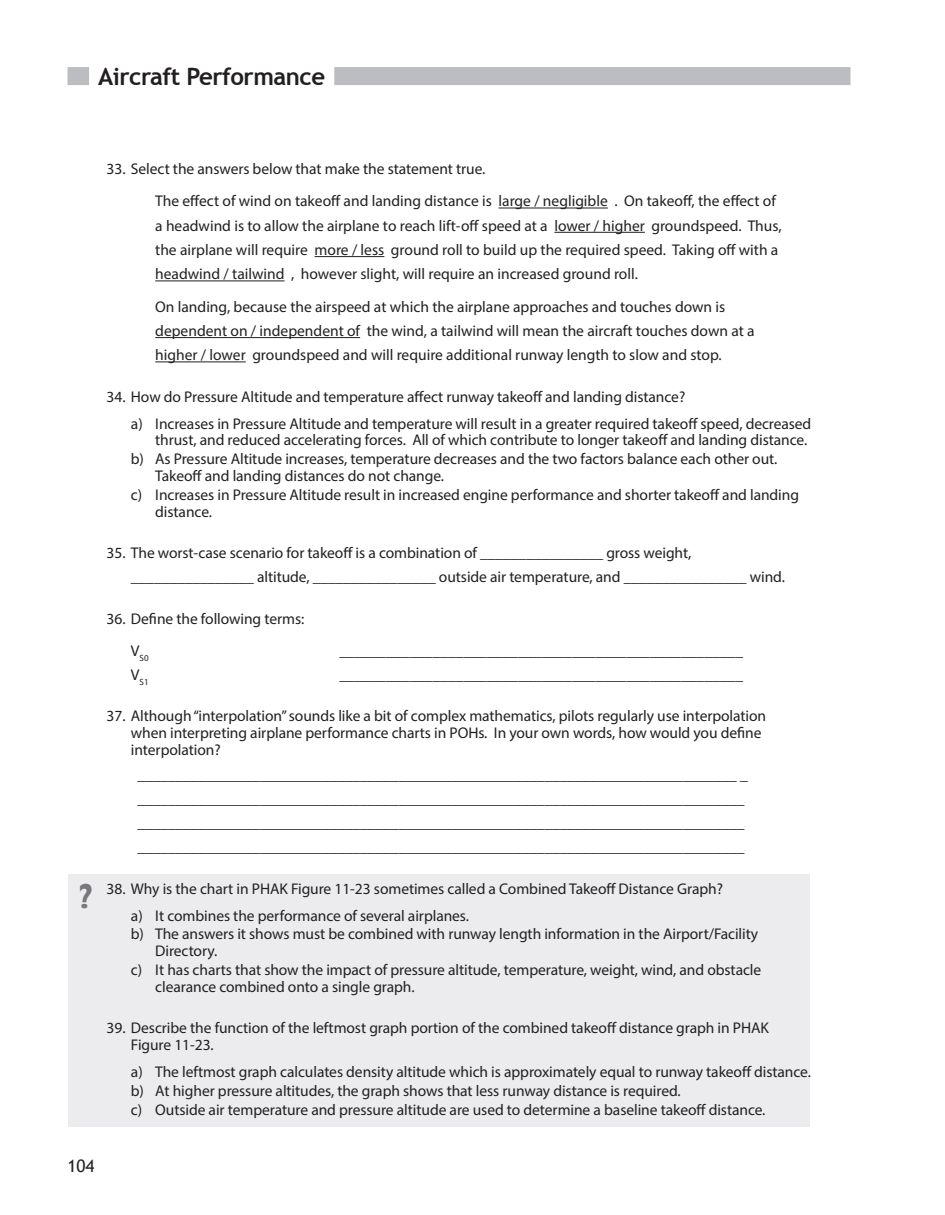
<style>
.page{position:relative;width:945px;height:1215px;background:#fff}
.page>*{position:absolute;margin:0;border:0;box-sizing:border-box;transform-origin:0 0}
.t1{font:700 condensed 33.45px "Antique Olive";color:#76787b}
.t2{font:700 24px "Trebuchet MS";letter-spacing:-.02em;color:#231f20}
.t3{font:17.25px "Trebuchet MS";color:#231f20}
.t4{font:15.6px/24.3px "Myriad Pro";letter-spacing:-.005em;color:#231f20}
.t5{font:9px "Myriad Pro";color:#231f20}
</style>
<div class="page">
<div style="left:68px;top:874px;width:741px;height:252px;background:#ececee"></div>
<hr style="left:499px;top:208px;width:109px;height:1px;background:#231f20">
<hr style="left:554px;top:232px;width:91px;height:1px;background:#231f20">
<hr style="left:315px;top:256px;width:69px;height:1px;background:#231f20">
<hr style="left:155px;top:281px;width:130px;height:1px;background:#231f20">
<hr style="left:155px;top:337px;width:205px;height:1px;background:#231f20">
<hr style="left:155px;top:362px;width:91px;height:1px;background:#231f20">
<div style="left:334px;top:67px;width:516px;height:18px;background:#bcbdc0"></div>
<div style="left:68px;top:67px;width:21px;height:18px;background:#bcbdc0"></div>
<h2 class="t2" style="left:98px;top:62px;width:229px">Aircraft Performance</h2>
<h1 class="t1" style="left:79px;top:878px;width:16px">?</h1>
<p class="t4" style="left:155px;top:152px;width:622px;line-height:32.4px;text-indent:-49px">33. Select the answers below that make the statement true.<br>The effect of wind on takeoff and landing distance is large / negligible . On takeoff, the effect of</p>
<p class="t4" style="left:155px;top:213px;width:628px">a headwind is to allow the airplane to reach lift-off speed at a lower / higher groundspeed. Thus, the airplane will require more / less ground roll to build up the required speed. Taking off with a headwind / tailwind , however slight, will require an increased ground roll.</p>
<p class="t4" style="left:155px;top:294px;width:601px">On landing, because the airspeed at which the airplane approaches and touches down is dependent on / independent of the wind, a tailwind will mean the aircraft touches down at a higher / lower groundspeed and will require additional runway length to slow and stop.</p>
<p class="t4" style="left:131px;top:383px;width:682px;line-height:27px;text-indent:-24px">34. How do Pressure Altitude and temperature affect runway takeoff and landing distance?<br>a) Increases in Pressure Altitude and temperature will result in a greater required takeoff speed, decreased</p>
<p class="t4" style="left:131px;top:430px;width:678px;line-height:18.9px;text-indent:24px">thrust, and reduced accelerating forces. All of which contribute to longer takeoff and landing distance. b) As Pressure Altitude increases, temperature decreases and the two factors balance each other out.</p>
<p class="t4" style="left:131px;top:466px;width:670px;line-height:18.9px;text-indent:24px">Takeoff and landing distances do not change.<br>c) Increases in Pressure Altitude result in increased engine performance and shorter takeoff and landing</p>
<p class="t4" style="left:155px;top:499px;width:58px">distance.</p>
<p class="t4" style="left:131px;top:540px;width:656px;text-indent:-24px">35. The worst-case scenario for takeoff is a combination of ________________ gross weight, ________________ altitude, ________________ outside air temperature, and ________________ wind.</p>
<p class="t4" style="left:107px;top:606px;width:199px">36. Define the following terms:</p>
<p class="t5" style="left:131px;top:653px;width:19px"><sup>V</sup>S0</p>
<p class="t4" style="left:340px;top:638px;width:405px">____________________________________________________</p>
<p class="t5" style="left:131px;top:677px;width:19px"><sup>V</sup>S1</p>
<p class="t4" style="left:340px;top:663px;width:405px">____________________________________________________</p>
<p class="t4" style="left:131px;top:708px;width:637px;line-height:17px;text-indent:-24px">37. Although “interpolation” sounds like a bit of complex mathematics, pilots regularly use interpolation when interpreting airplane performance charts in POHs. In your own words, how would you define interpolation?</p>
<p class="t4" style="left:137px;top:762px;width:612px">______________________________________________________________________________ _ _______________________________________________________________________________ _______________________________________________________________________________ _______________________________________________________________________________</p>
<p class="t4" style="left:131px;top:875px;width:594px;line-height:27px;text-indent:-24px">38. Why is the chart in PHAK Figure 11-23 sometimes called a Combined Takeoff Distance Graph? a) It combines the performance of several airplanes.</p>
<p class="t4" style="left:155px;top:926px;width:605px;line-height:17px;text-indent:-24px">b) The answers it shows must be combined with runway length information in the Airport/Facility<br>Directory.</p>
<p class="t4" style="left:155px;top:961px;width:608px;line-height:17px;text-indent:-24px">c) It has charts that show the impact of pressure altitude, temperature, weight, wind, and obstacle clearance combined onto a single graph.</p>
<p class="t4" style="left:131px;top:1019px;width:640px;line-height:17px;text-indent:-24px">39. Describe the function of the leftmost graph portion of the combined takeoff distance graph in PHAK<br>Figure 11-23.</p>
<p class="t4" style="left:131px;top:1062px;width:682px;line-height:18.9px">a) The leftmost graph calculates density altitude which is approximately equal to runway takeoff distance. b) At higher pressure altitudes, the graph shows that less runway distance is required.<br>c) Outside air temperature and pressure altitude are used to determine a baseline takeoff distance.</p>
<p class="t3" style="left:67px;top:1155px;width:29px">104</p>
</div>
